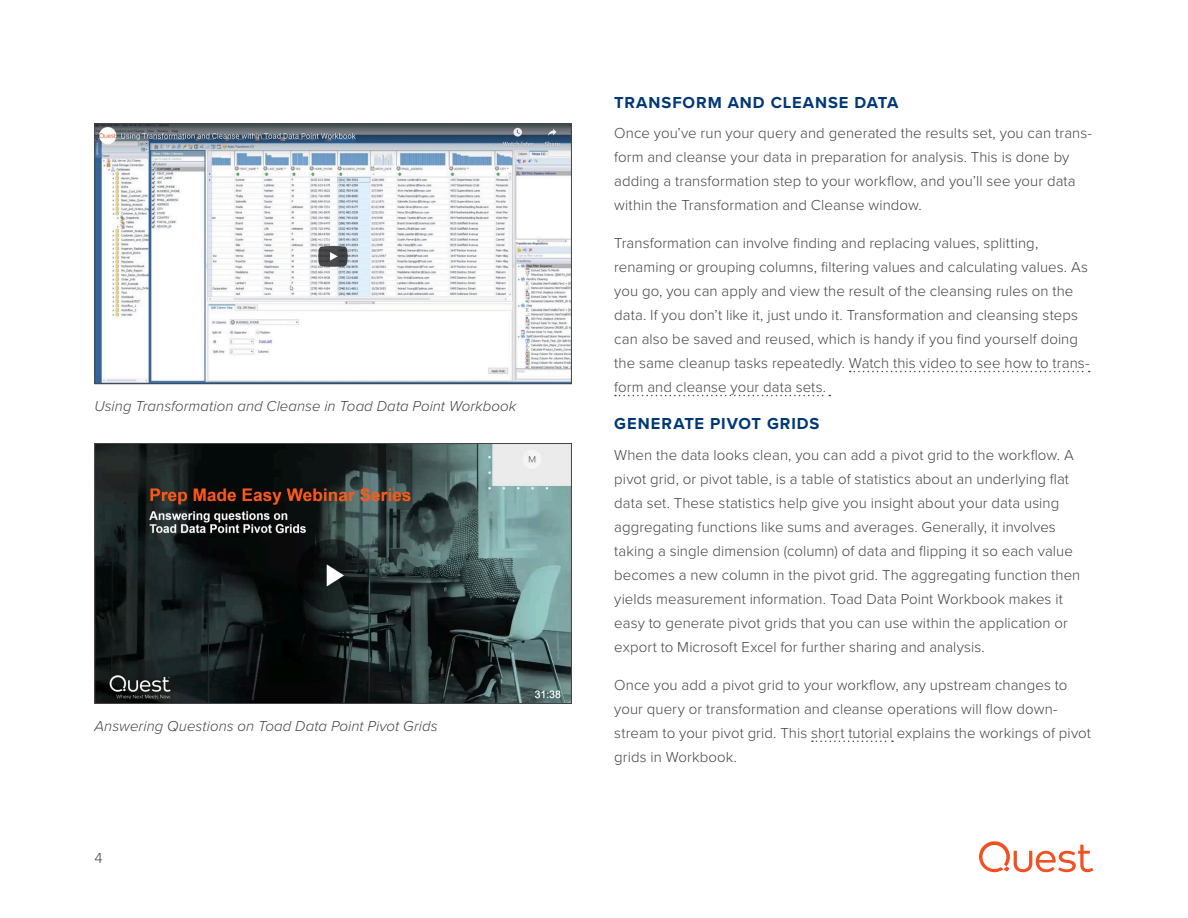
<style>
.page{position:relative;width:1188px;height:918px;background:#fff}
.page>*{position:absolute;margin:0;border:0;box-sizing:border-box;transform-origin:0 0}
.Section_Heading_2{font:700 16.5px "Proxima Nova";letter-spacing:.055em;color:#003876}
.Body{font:300 15px/24px "Proxima Nova";letter-spacing:.005em;color:#444}
.t1{font:italic 300 15px "Proxima Nova";letter-spacing:.005em;color:#444}
</style>
<div class="page">
<svg style="left:850px;top:371px;width:240px;height:1px"></svg>
<svg style="left:615px;top:395px;width:215px;height:1px"></svg>
<svg style="left:812px;top:741px;width:81px;height:1px"></svg>
<img style="left:96px;top:126px;width:474px;height:256px">
<div style="left:94px;top:124px;width:478px;height:260px;border:1px solid #444"></div>
<img style="left:96px;top:445px;width:474px;height:257px">
<div style="left:94px;top:443px;width:478px;height:261px;border:1px solid #444"></div>
<svg style="left:979px;top:841px;width:114px;height:31px"></svg>
<p class="t1" style="left:94px;top:395px;width:423px">Using Transformation and Cleanse in Toad Data Point Workbook</p>
<p class="t1" style="left:94px;top:714px;width:345px">Answering Questions on Toad Data Point Pivot Grids</p>
<p class="Body" style="left:94px;top:845px;width:10px">4</p>
<p class="Section_Heading_2" style="left:614px;top:90px;width:286px">TRANSFORM AND CLEANSE DATA</p>
<p class="Body" style="left:614px;top:121px;width:479px">Once you’ve run your query and generated the results set, you can trans&shy;form and cleanse your data in preparation for analysis. This is done by adding a transformation step to your workflow, and you’ll see your data within the Transformation and Cleanse window.</p>
<p class="Body" style="left:614px;top:230px;width:477px">Transformation can involve finding and replacing values, splitting, renaming or grouping columns, filtering values and calculating values. As you go, you can apply and view the result of the cleansing rules on the data. If you don’t like it, just undo it. Transformation and cleansing steps can also be saved and reused, which is handy if you find yourself doing the same cleanup tasks repeatedly. Watch this video to see how to trans&shy;form and cleanse your data sets.</p>
<p class="Section_Heading_2" style="left:614px;top:411px;width:207px">GENERATE PIVOT GRIDS</p>
<p class="Body" style="left:614px;top:442px;width:468px">When the data looks clean, you can add a pivot grid to the workflow. A pivot grid, or pivot table, is a table of statistics about an underlying flat data set. These statistics help give you insight about your data using aggregating functions like sums and averages. Generally, it involves taking a single dimension (column) of data and flipping it so each value becomes a new column in the pivot grid. The aggregating function then yields measurement information. Toad Data Point Workbook makes it easy to generate pivot grids that you can use within the application or export to Microsoft Excel for further sharing and analysis.</p>
<p class="Body" style="left:614px;top:672px;width:478px">Once you add a pivot grid to your workflow, any upstream changes to your query or transformation and cleanse operations will flow down&shy;stream to your pivot grid. This short tutorial explains the workings of pivot grids in Workbook.</p>
</div>
